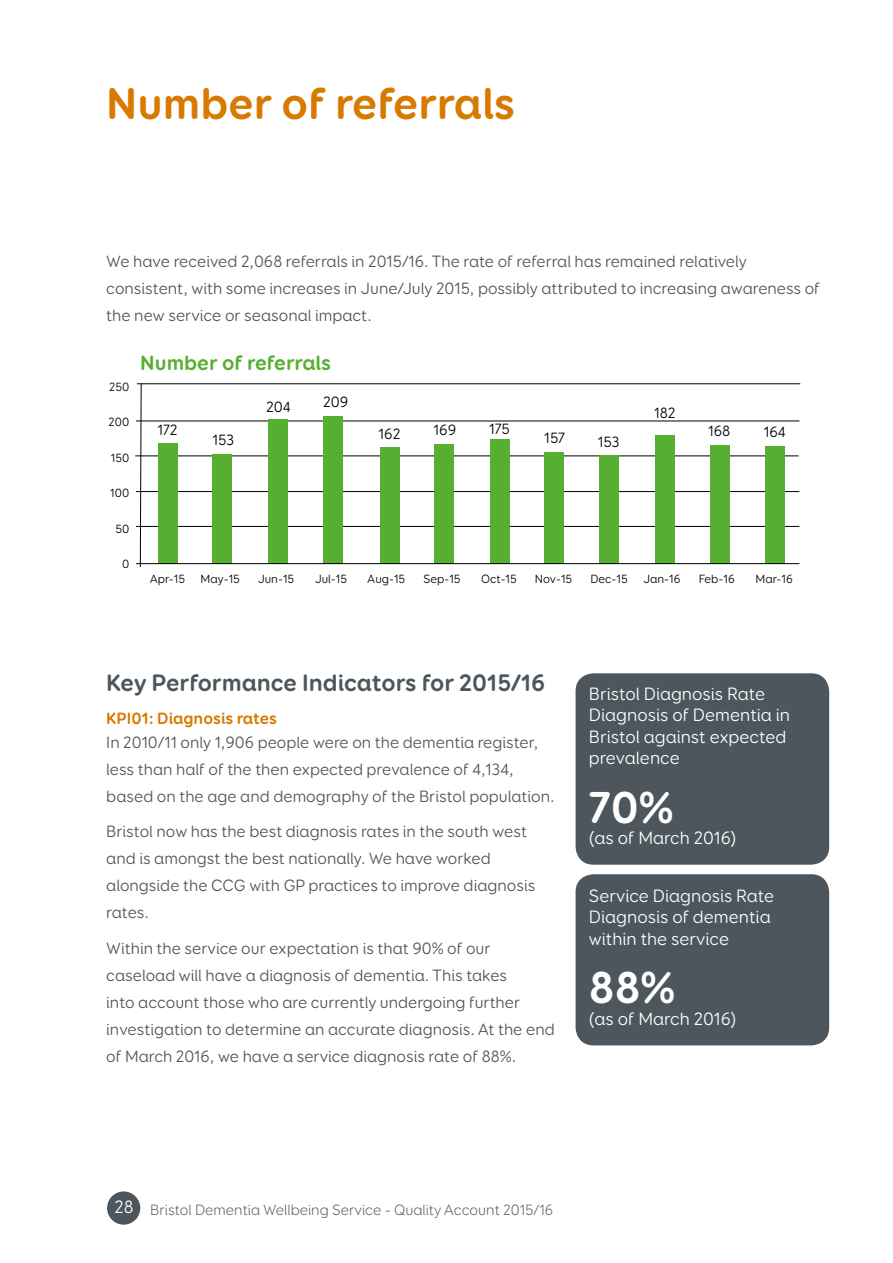
<style>
.page{position:relative;width:893px;height:1263px;background:#fff}
.page>*{position:absolute;margin:0;border:0;box-sizing:border-box;transform-origin:0 0}
.t1{font:700 45px "Booster Next FY";color:#d87900}
.t2{font:700 45px "Booster Next FY";color:#fff}
.t3{font:700 24px "Booster Next FY";color:#4c565c}
.t4{font:700 21px "Booster Next FY";color:#56af31}
.t5{font:18px/21.6px "Booster Next FY";color:#fff}
.t6{font:16.5px/27px "Booster Next FY";color:#4c565c}
.t7{font:700 16.5px "Booster Next FY";color:#d87900}
.t8{font:300 15px "Booster Next FY";color:#4c565c}
.t9{font:15px "Booster Next FY";color:#000}
.t10{font:12px "Booster Next FY";color:#000}
.s1{font-weight:400;font-size:18px;color:#fff}
</style>
<div class="page">
<div style="left:576px;top:673px;width:253px;height:192px;background:#4c565c;border-radius:18px"></div>
<div style="left:576px;top:874px;width:253px;height:171px;background:#4c565c;border-radius:18px"></div>
<svg style="left:140px;top:384px;width:2px;height:183px"></svg>
<hr style="left:137px;top:383px;width:663px;height:1px;background:#000">
<hr style="left:136px;top:421px;width:663px;height:1px;background:#000">
<hr style="left:135px;top:456px;width:664px;height:1px;background:#000">
<hr style="left:136px;top:491px;width:663px;height:1px;background:#000">
<hr style="left:136px;top:526px;width:663px;height:1px;background:#000">
<div style="left:158px;top:443px;width:20px;height:121px;background:#56af31"></div>
<div style="left:213px;top:454px;width:19px;height:110px;background:#56af31"></div>
<div style="left:268px;top:419px;width:20px;height:145px;background:#56af31"></div>
<div style="left:323px;top:416px;width:20px;height:148px;background:#56af31"></div>
<div style="left:380px;top:448px;width:20px;height:116px;background:#56af31"></div>
<div style="left:434px;top:444px;width:20px;height:120px;background:#56af31"></div>
<div style="left:490px;top:439px;width:20px;height:125px;background:#56af31"></div>
<div style="left:544px;top:452px;width:20px;height:112px;background:#56af31"></div>
<div style="left:599px;top:456px;width:19px;height:108px;background:#56af31"></div>
<div style="left:655px;top:435px;width:20px;height:129px;background:#56af31"></div>
<div style="left:710px;top:445px;width:20px;height:119px;background:#56af31"></div>
<div style="left:765px;top:446px;width:20px;height:118px;background:#56af31"></div>
<hr style="left:136px;top:563px;width:663px;height:1px;background:#000">
<div style="left:107px;top:1191px;width:33px;height:34px;background:#4c565c;border-radius:50%"></div>
<h1 class="t1" style="left:106px;top:75px;width:411px">Number of referrals</h1>
<p class="t6" style="left:106px;top:248px;width:715px">We have received 2,068 referrals in 2015/16. The rate of referral has remained relatively consistent, with some increases in June/July 2015, possibly attributed to increasing awareness of the new service or seasonal impact.</p>
<p class="t10" style="left:109px;top:379px;width:22px">250</p>
<p class="t10" style="left:109px;top:415px;width:22px">200</p>
<p class="t10" style="left:111px;top:450px;width:20px">150</p>
<p class="t10" style="left:110px;top:486px;width:20px">100</p>
<p class="t10" style="left:115px;top:521px;width:15px">50</p>
<p class="t10" style="left:122px;top:557px;width:9px">0</p>
<p class="t4" style="left:140px;top:349px;width:192px">Number of referrals</p>
<p class="t9" style="left:157px;top:420px;width:22px">172</p>
<p class="t9" style="left:213px;top:430px;width:23px">153</p>
<p class="t9" style="left:266px;top:398px;width:26px">204</p>
<p class="t9" style="left:323px;top:393px;width:27px">209</p>
<p class="t9" style="left:378px;top:425px;width:23px">162</p>
<p class="t9" style="left:433px;top:420px;width:24px">169</p>
<p class="t9" style="left:489px;top:420px;width:22px">175</p>
<p class="t9" style="left:544px;top:429px;width:22px">157</p>
<p class="t9" style="left:598px;top:433px;width:23px">153</p>
<p class="t9" style="left:654px;top:404px;width:23px">182</p>
<p class="t9" style="left:708px;top:422px;width:24px">168</p>
<p class="t9" style="left:764px;top:423px;width:24px">164</p>
<p class="t10" style="left:150px;top:571px;width:37px">Apr-15</p>
<p class="t10" style="left:201px;top:571px;width:41px">May-15</p>
<p class="t10" style="left:258px;top:571px;width:38px">Jun-15</p>
<p class="t10" style="left:315px;top:571px;width:34px">Jul-15</p>
<p class="t10" style="left:367px;top:571px;width:39px">Aug-15</p>
<p class="t10" style="left:423px;top:571px;width:39px">Sep-15</p>
<p class="t10" style="left:481px;top:571px;width:37px">Oct-15</p>
<p class="t10" style="left:535px;top:571px;width:39px">Nov-15</p>
<p class="t10" style="left:590px;top:571px;width:39px">Dec-15</p>
<p class="t10" style="left:643px;top:571px;width:39px">Jan-16</p>
<p class="t10" style="left:699px;top:571px;width:38px">Feb-16</p>
<p class="t10" style="left:755px;top:571px;width:39px">Mar-16</p>
<h2 class="t3" style="left:106px;top:668px;width:441px">Key Performance Indicators for 2015/16</h2>
<p class="t7" style="left:106px;top:708px;width:172px">KPI01: Diagnosis rates</p>
<p class="t6" style="left:106px;top:729px;width:450px">In 2010/11 only 1,906 people were on the dementia register, less than half of the then expected prevalence of 4,134, based on the age and demography of the Bristol population.</p>
<p class="t6" style="left:106px;top:818px;width:430px">Bristol now has the best diagnosis rates in the south west and is amongst the best nationally. We have worked alongside the CCG with GP practices to improve diagnosis rates.</p>
<p class="t6" style="left:106px;top:935px;width:450px">Within the service our expectation is that 90% of our caseload will have a diagnosis of dementia. This takes<br>into account those who are currently undergoing further investigation to determine an accurate diagnosis. At the end of March 2016, we have a service diagnosis rate of 88%.</p>
<p class="t5" style="left:589px;top:682px;width:203px">Bristol Diagnosis Rate<br>Diagnosis of Dementia in<br>Bristol against expected prevalence</p>
<h1 class="t2" style="left:589px;top:779px;width:86px">70%</h1>
<p class="t5" style="left:589px;top:827px;width:149px">(as of March 2016)</p>
<p class="t5" style="left:589px;top:884px;width:187px">Service Diagnosis Rate<br>Diagnosis of dementia within the service</p>
<h1 class="t2" style="left:589px;top:959px;width:88px">88%</h1>
<p class="t5" style="left:589px;top:1008px;width:149px">(as of March 2016)</p>
<p class="t8" style="left:114px;top:1200px;width:440px"><span class="s1">28</span> Bristol Dementia Wellbeing Service - Quality Account 2015/16</p>
</div>
